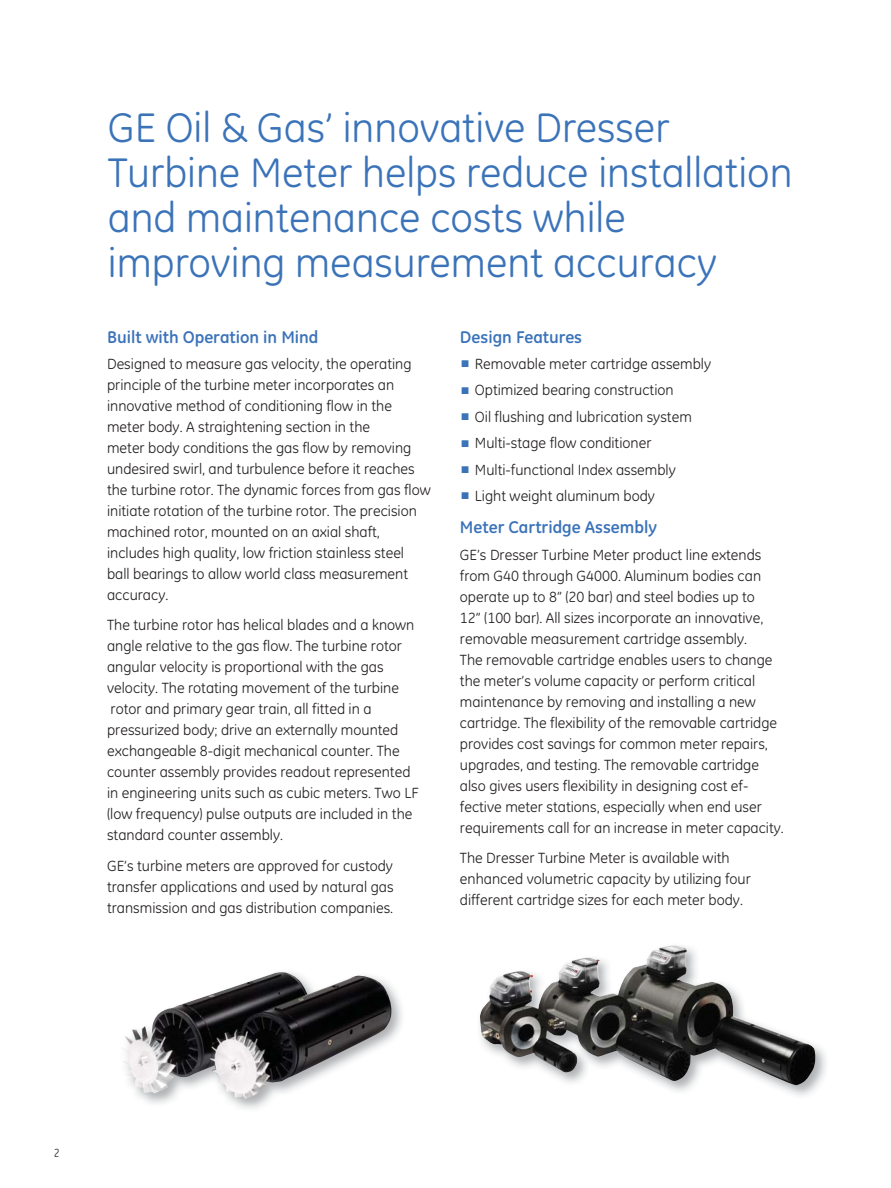
<style>
.page{position:relative;width:891px;height:1188px;background:#fff}
.page>*{position:absolute;margin:0;border:0;box-sizing:border-box;transform-origin:0 0}
.t1{font:42px/45px "GE Inspira";color:#3b73b9}
.t2{font:700 17.25px "GE Inspira";color:#3b73b9}
.t3{font:15px/21px "GE Inspira";color:#231f20}
.t4{font:12px "GE Inspira Cond";color:#231f20}
.s1{color:#3b73b9}
</style>
<div class="page">
<img style="left:144px;top:988px;width:258px;height:121px">
<img style="left:122px;top:972px;width:270px;height:127px">
<img style="left:665px;top:945px;width:161px;height:151px">
<img style="left:480px;top:946px;width:337px;height:140px">
<h1 class="t1" style="left:108px;top:110px;width:686px">GE Oil &amp; Gas’ innovative Dresser Turbine Meter helps reduce installation and maintenance costs while improving measurement accuracy</h1>
<p class="t2" style="left:107px;top:330px;width:213px">Built with Operation in Mind</p>
<p class="t3" style="left:107px;top:355px;width:325px">Designed to measure gas velocity, the operating principle of the turbine meter incorporates an innovative method of conditioning flow in the meter body. A straightening section in the<br>meter body conditions the gas flow by removing undesired swirl, and turbulence before it reaches the turbine rotor. The dynamic forces from gas flow initiate rotation of the turbine rotor. The precision machined rotor, mounted on an axial shaft, includes high quality, low friction stainless steel<br>ball bearings to allow world class measurement accuracy.</p>
<p class="t3" style="left:107px;top:616px;width:313px">The turbine rotor has helical blades and a known angle relative to the gas flow. The turbine rotor angular velocity is proportional with the gas velocity. The rotating movement of the turbine rotor and primary gear train, all fitted in a pressurized body; drive an externally mounted exchangeable 8-digit mechanical counter. The counter assembly provides readout represented in engineering units such as cubic meters. Two LF (low frequency) pulse outputs are included in the standard counter assembly.</p>
<p class="t3" style="left:107px;top:857px;width:288px;text-align:justify">GE’s turbine meters are approved for custody transfer applications and used by natural gas transmission and gas distribution companies.</p>
<p class="t2" style="left:460px;top:330px;width:124px">Design Features</p>
<p class="t3" style="left:461px;top:355px;width:251px"><span class="s1">■</span> Removable meter cartridge assembly</p>
<p class="t3" style="left:461px;top:381px;width:214px"><span class="s1">■</span> Optimized bearing construction</p>
<p class="t3" style="left:461px;top:408px;width:232px"><span class="s1">■</span> Oil flushing and lubrication system</p>
<p class="t3" style="left:461px;top:434px;width:192px"><span class="s1">■</span> Multi-stage flow conditioner</p>
<p class="t3" style="left:461px;top:461px;width:216px"><span class="s1">■</span> Multi-functional Index assembly</p>
<p class="t3" style="left:461px;top:487px;width:195px"><span class="s1">■</span> Light weight aluminum body</p>
<p class="t2" style="left:460px;top:521px;width:199px">Meter Cartridge Assembly</p>
<p class="t3" style="left:460px;top:546px;width:326px">GE’s Dresser Turbine Meter product line extends from G40 through G4000. Aluminum bodies can operate up to 8” (20 bar) and steel bodies up to<br>12” (100 bar). All sizes incorporate an innovative, removable measurement cartridge assembly.<br>The removable cartridge enables users to change the meter’s volume capacity or perform critical maintenance by removing and installing a new cartridge. The flexibility of the removable cartridge provides cost savings for common meter repairs, upgrades, and testing. The removable cartridge also gives users flexibility in designing cost ef&shy;fective meter stations, especially when end user requirements call for an increase in meter capacity.</p>
<p class="t3" style="left:460px;top:849px;width:292px">The Dresser Turbine Meter is available with enhanced volumetric capacity by utilizing four different cartridge sizes for each meter body.</p>
<p class="t4" style="left:54px;top:1148px;width:7px">2</p>
</div>
